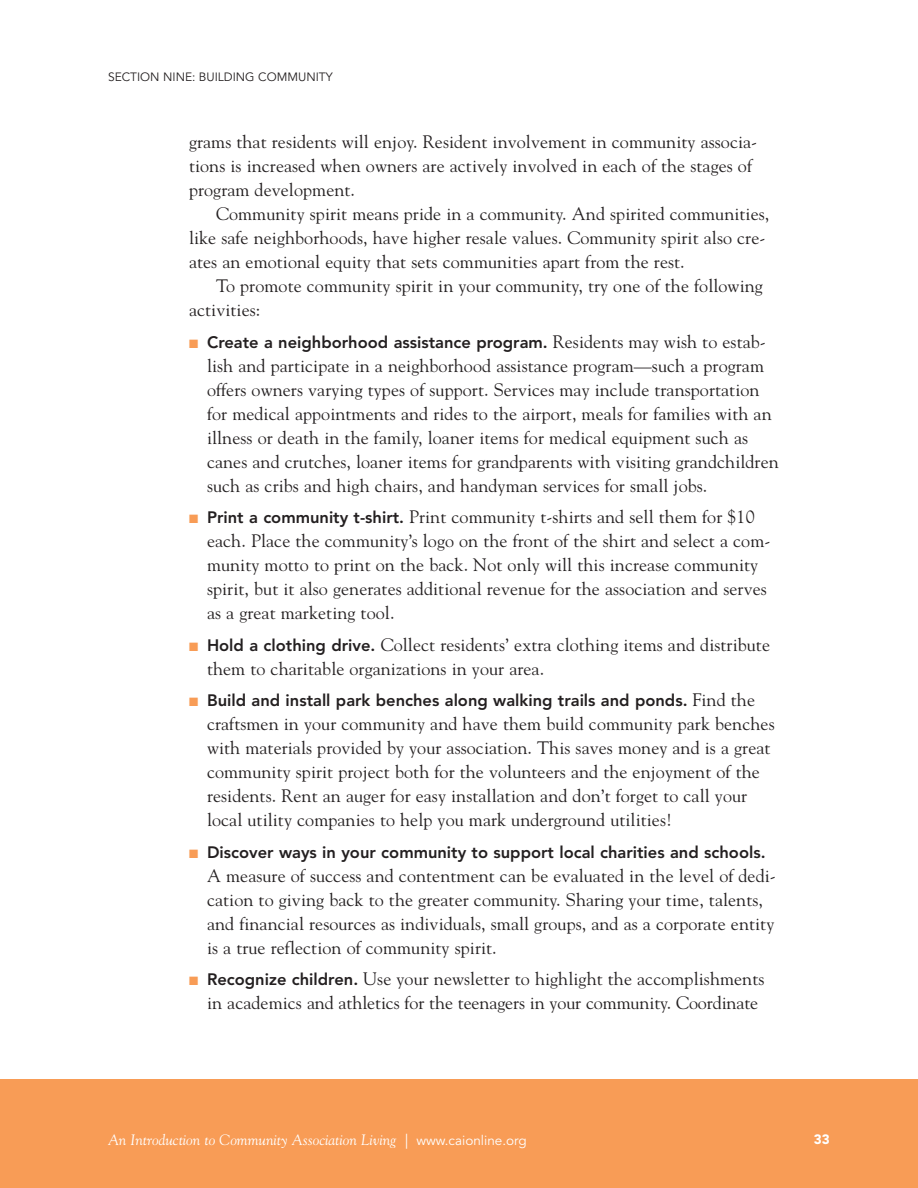
<style>
.page{position:relative;width:918px;height:1188px;background:#fff}
.page>*{position:absolute;margin:0;border:0;box-sizing:border-box;transform-origin:0 0}
.t1{font:18px/24px "Goudy";letter-spacing:.005em;color:#231f20}
.t2{font:800 16.5px "Avenir";color:#231f20}
.t3{font:italic 15px "Goudy";color:#fff}
.t4{font:900 13.5px "Avenir";color:#fff}
.t5{font:12px "Avenir";color:#231f20}
.s1{color:#f89c56}
.s2{font-family:"Goudy";font-weight:400;font-size:18px}
.s3{font-family:"Avenir";font-weight:800;font-size:16.5px}
.s4{font-family:"Adobe Garamond"}
.s5{font-family:"Avenir";font-style:normal;font-size:13.5px}
</style>
<div class="page">
<div style="left:0;top:1080px;width:918px;height:108px;background:#f89c56"></div>
<p class="t5" style="left:108px;top:72px;width:226px">SECTION NINE: BUILDING COMMUNITY</p>
<p class="t1" style="left:189px;top:130px;width:570px">grams that residents will enjoy. Resident involvement in community associa&shy;tions is increased when owners are actively involved in each of the stages of program development.</p>
<p class="t1" style="left:189px;top:202px;width:582px;text-indent:27px">Community spirit means pride in a community. And spirited communities, like safe neighborhoods, have higher resale values. Community spirit also cre&shy;ates an emotional equity that sets communities apart from the rest.</p>
<p class="t1" style="left:189px;top:274px;width:575px;text-indent:27px">To promote community spirit in your community, try one of the following activities:</p>
<p class="t2" style="left:189px;top:335px;width:578px"><span class="s1">■</span> Create a neighborhood assistance program. <span class="s2">Residents may wish to estab-</span></p>
<p class="t1" style="left:207px;top:354px;width:573px">lish and participate in a neighborhood assistance program—such a program offers owners varying types of support. Services may include transportation for medical appointments and rides to the airport, meals for families with an illness or death in the family, loaner items for medical equipment such as canes and crutches, loaner items for grandparents with visiting grandchildren such as cribs and high chairs, and handyman services for small jobs.</p>
<p class="t1" style="left:207px;top:505px;width:565px;text-indent:-18px"><span class="s1">■</span> <span class="s3">Print a community t-shirt.</span> Print community t-shirts and sell them for $10 each. Place the community’s logo on the front of the shirt and select a com&shy;munity motto to print on the back. Not only will this increase community spirit, but it also generates additional revenue for the association and serves as a great marketing tool.</p>
<p class="t1" style="left:207px;top:633px;width:565px;text-indent:-18px"><span class="s1">■</span> <span class="s3">Hold a clothing drive.</span> Collect residents’ extra clothing items and distribute them to charitable organizations in your area.</p>
<p class="t2" style="left:189px;top:694px;width:568px"><span class="s1">■</span> Build and install park benches along walking trails and ponds. <span class="s2">Find the</span></p>
<p class="t1" style="left:207px;top:712px;width:569px">craftsmen in your community and have them build community park benches with materials provided by your association. This saves money and is a great community spirit project both for the volunteers and the enjoyment of the residents. Rent an auger for easy installation and don’t forget to call your local utility companies to help you mark underground utilities!</p>
<p class="t2" style="left:189px;top:845px;width:578px"><span class="s1">■</span> Discover ways in your community to support local charities and schools.</p>
<p class="t1" style="left:207px;top:863px;width:570px">A measure of success and contentment can be evaluated in the level of dedi&shy;cation to giving back to the greater community. Sharing your time, talents, and financial resources as individuals, small groups, and as a corporate entity is a true reflection of community spirit.</p>
<p class="t1" style="left:207px;top:967px;width:559px;text-indent:-18px"><span class="s1">■</span> <span class="s3">Recognize children.</span> Use your newsletter to highlight the accomplishments in academics and athletics for the teenagers in your community. Coordinate</p>
<p class="t3" style="left:108px;top:1131px;width:420px">An Introduction to Community Association Living <span class="s4">|</span> <span class="s5">www.caionline.org</span></p>
<p class="t4" style="left:814px;top:1134px;width:17px">33</p>
</div>
